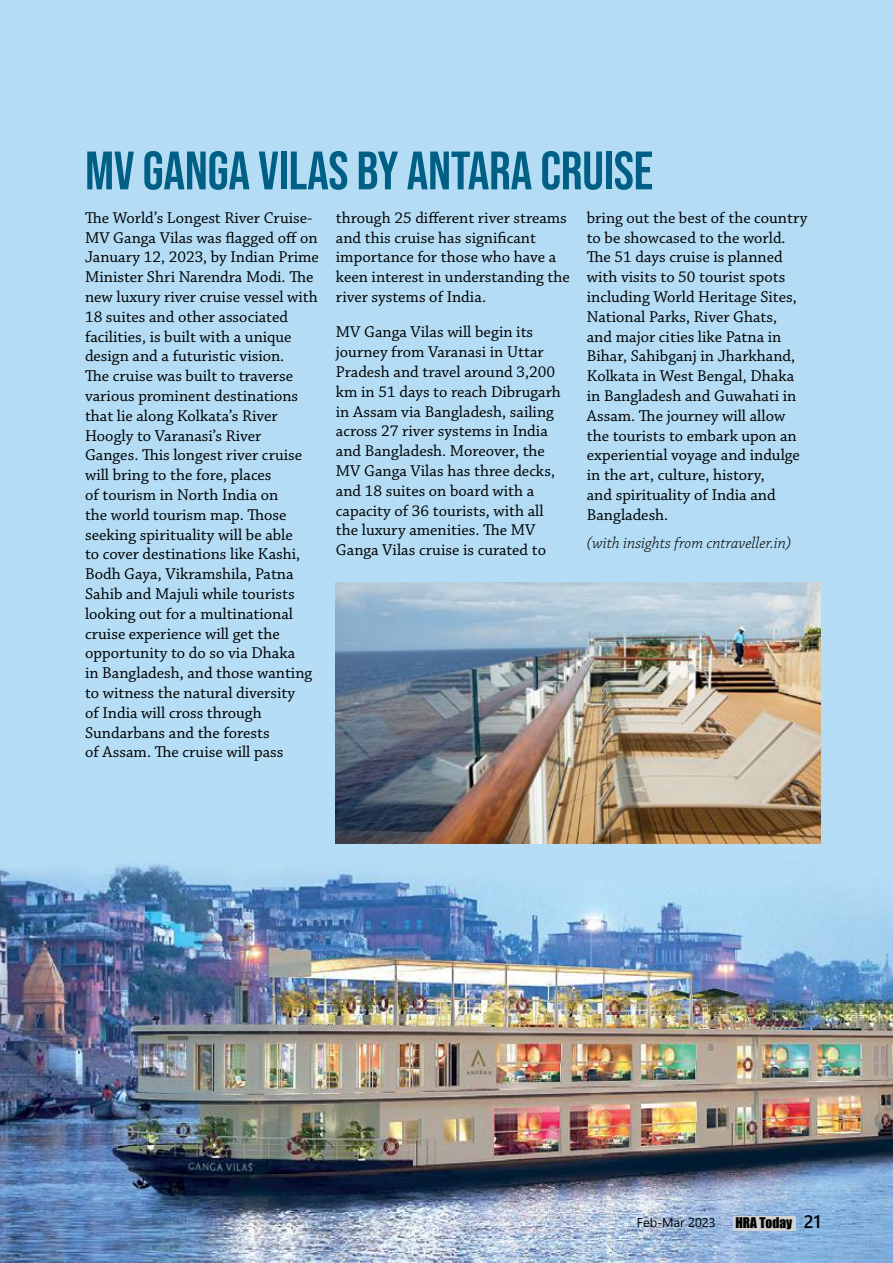
<style>
.page{position:relative;width:893px;height:1263px;background:#b4ddf5}
.page>*{position:absolute;margin:0;border:0;box-sizing:border-box;transform-origin:0 0}
.t1{font:54px "Bebas Neue";letter-spacing:-.005em;color:#005f84}
.t2{font:16.5px/19.8px "Chaparral Pro";color:#000}
.t3{font:italic 300 16.5px "Chaparral Pro";color:#000}
.t4{font:13.5px "Impact";color:#000}
.t5{font:12.75px "Segoe UI";color:#000}
.s1{font-family:"Segoe UI";font-weight:600;font-size:18px}
</style>
<div class="page">
<img style="left:0;top:609px;width:893px;height:654px">
<img style="left:336px;top:583px;width:485px;height:260px">
<div style="left:733px;top:1216px;width:63px;height:14px;background:#d1d3d4"></div>
<h1 class="t1" style="left:85px;top:140px;width:570px">MV GANGA VILAS BY ANTARA CRUISE</h1>
<p class="t2" style="left:85px;top:208px;width:235px">The World’s Longest River Cruise-<br>MV Ganga Vilas was flagged off on<br>January 12, 2023, by Indian Prime<br>Minister Shri Narendra Modi. The new luxury river cruise vessel with<br>18 suites and other associated facilities, is built with a unique design and a futuristic vision.<br>The cruise was built to traverse various prominent destinations that lie along Kolkata’s River<br>Hoogly to Varanasi’s River<br>Ganges. This longest river cruise will bring to the fore, places<br>of tourism in North India on<br>the world tourism map. Those seeking spirituality will be able<br>to cover destinations like Kashi,<br>Bodh Gaya, Vikramshila, Patna<br>Sahib and Majuli while tourists looking out for a multinational cruise experience will get the opportunity to do so via Dhaka<br>in Bangladesh, and those wanting to witness the natural diversity<br>of India will cross through<br>Sundarbans and the forests<br>of Assam. The cruise will pass</p>
<p class="t2" style="left:336px;top:208px;width:235px">through 25 different river streams and this cruise has significant importance for those who have a keen interest in understanding the river systems of India.</p>
<p class="t2" style="left:587px;top:208px;width:222px">bring out the best of the country to be showcased to the world.<br>The 51 days cruise is planned with visits to 50 tourist spots including World Heritage Sites,<br>National Parks, River Ghats,<br>and major cities like Patna in<br>Bihar, Sahibganj in Jharkhand,<br>Kolkata in West Bengal, Dhaka in Bangladesh and Guwahati in<br>Assam. The journey will allow the tourists to embark upon an experiential voyage and indulge in the art, culture, history,<br>and spirituality of India and<br>Bangladesh.</p>
<p class="t3" style="left:587px;top:534px;width:206px">(with insights from cntraveller.in)</p>
<p class="t2" style="left:336px;top:323px;width:226px">MV Ganga Vilas will begin its journey from Varanasi in Uttar<br>Pradesh and travel around 3,200 km in 51 days to reach Dibrugarh in Assam via Bangladesh, sailing across 27 river systems in India and Bangladesh. Moreover, the<br>MV Ganga Vilas has three decks, and 18 suites on board with a capacity of 36 tourists, with all the luxury amenities. The MV<br>Ganga Vilas cruise is curated to</p>
<p class="t5" style="left:637px;top:1211px;width:80px">Feb-Mar 2023</p>
<p class="t4" style="left:735px;top:1212px;width:87px">HRA Today <span class="s1">21</span></p>
</div>
